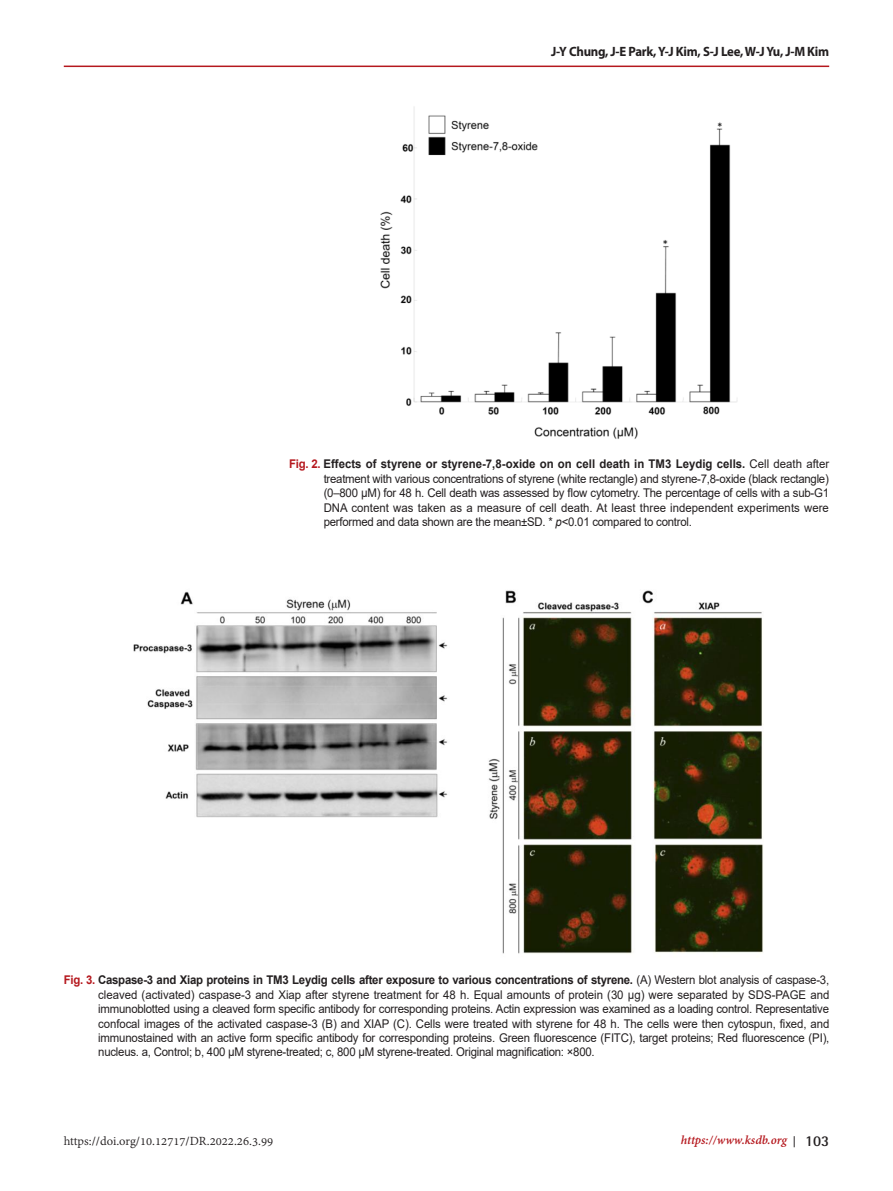
<style>
.page{position:relative;width:893px;height:1191px;background:#fff}
.page>*{position:absolute;margin:0;border:0;box-sizing:border-box;transform-origin:0 0}
.t1{font:700 13.5px "Myriad Pro";letter-spacing:-.02em;color:#231f20;scale:.95 1}
.t2{font:13.5px "Adobe Devanagari";color:#231f20}
.t3{font:italic 700 13.5px "Adobe Devanagari";color:#b5181e}
.table_title{font:12px/14.4px "Arial";letter-spacing:-.02em;color:#231f20;text-align:justify;scale:.95 1}
.s1{font-weight:700;color:#b5181e}
.s2{font-weight:700}
.s3{font-style:italic}
.s4{font-family:"Century Gothic";font-style:normal;font-size:12px;color:#231f20}
.s5{font-family:"Rotis Semi Sans Std";font-style:normal;font-size:15px;color:#231f20}
</style>
<div class="page">
<hr style="left:64px;top:66px;width:765px;height:1px;background:#b5181e">
<img style="left:380px;top:107px;width:358px;height:332px">
<img style="left:133px;top:591px;width:315px;height:227px">
<img style="left:488px;top:590px;width:275px;height:364px">
<p class="t1" style="left:551px;top:43px;width:294px">J-Y Chung, J-E Park, Y-J Kim, S-J Lee, W-J Yu, J-M Kim</p>
<p class="table_title" style="left:324px;top:457px;width:534px;text-indent:-35px"><span class="s1">Fig. 2.</span> <span class="s2">Effects of styrene or styrene-7,8-oxide on on cell death in TM3 Leydig cells.</span> Cell death after treatment with various concentrations of styrene (white rectangle) and styrene-7,8-oxide (black rectangle) (0–800 µM) for 48 h. Cell death was assessed by flow cytometry. The percentage of cells with a sub-G1<br>DNA content was taken as a measure of cell death. At least three independent experiments were performed and data shown are the mean±SD. * <span class="s3">p</span>&lt;0.01 compared to control.</p>
<p class="table_title" style="left:98px;top:973px;width:771px;text-indent:-35px"><span class="s1">Fig. 3.</span> <span class="s2">Caspase-3 and Xiap proteins in TM3 Leydig cells after exposure to various concentrations of styrene.</span> (A) Western blot analysis of caspase-3, cleaved (activated) caspase-3 and Xiap after styrene treatment for 48 h. Equal amounts of protein (30 µg) were separated by SDS-PAGE and immunoblotted using a cleaved form specific antibody for corresponding proteins. Actin expression was examined as a loading control. Representative confocal images of the activated caspase-3 (B) and XIAP (C). Cells were treated with styrene for 48 h. The cells were then cytospun, fixed, and immunostained with an active form specific antibody for corresponding proteins. Green fluorescence (FITC), target proteins; Red fluorescence (PI), nucleus. a, Control; b, 400 µM styrene-treated; c, 800 µM styrene-treated. Original magnification: ×800.</p>
<p class="t2" style="left:64px;top:1133px;width:211px">https://doi.org/10.12717/DR.2022.26.3.99</p>
<p class="t3" style="left:681px;top:1132px;width:150px">https://www.ksdb.org <span class="s4">|</span> <span class="s5">103</span></p>
</div>
